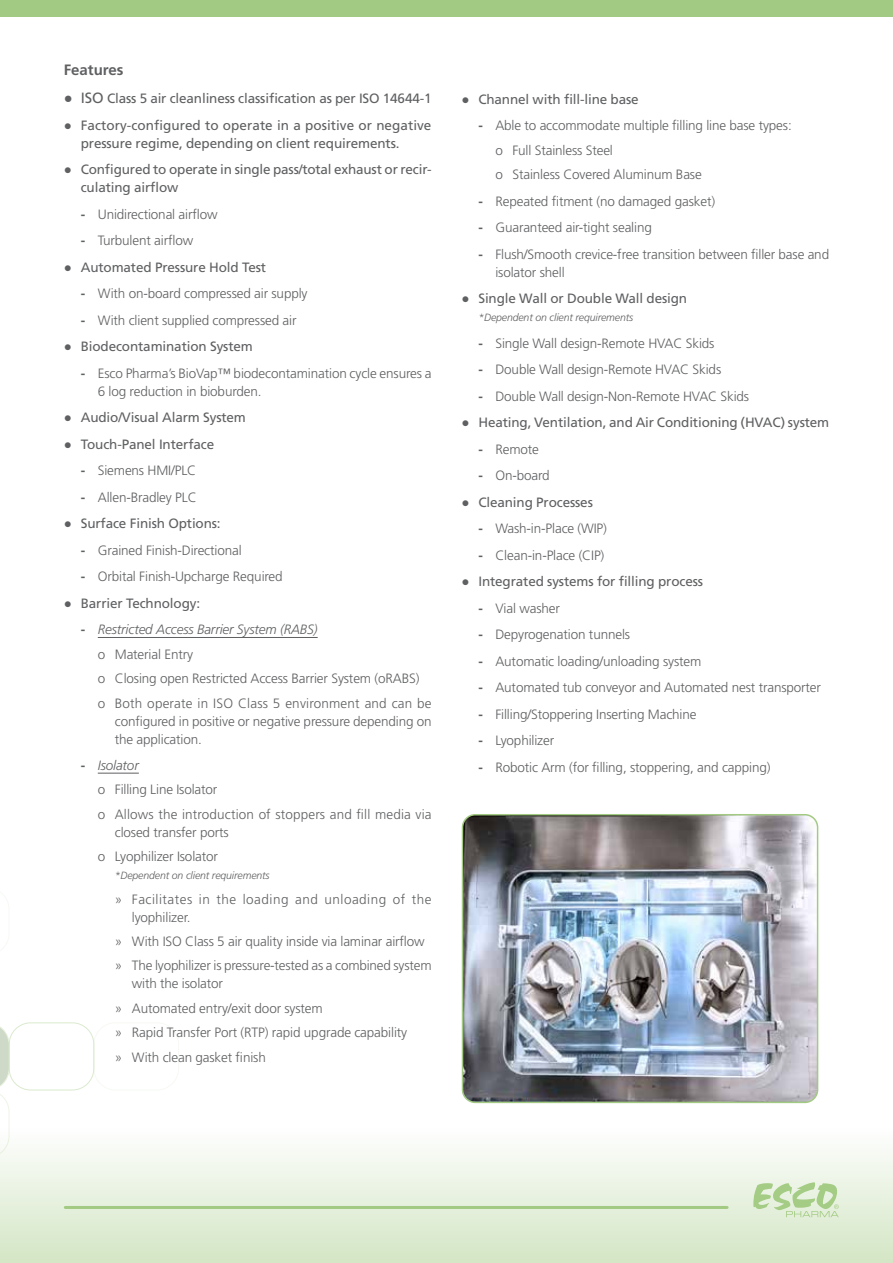
<style>
.page{position:relative;width:893px;height:1263px;background:#fff}
.page>*{position:absolute;margin:0;border:0;box-sizing:border-box;transform-origin:0 0}
.t1{font:700 15px "Frutiger LT Std";color:#5f6062}
.t2{font:300 13.5px/24.5px "Frutiger LT Std";letter-spacing:-.01em;color:#5f6062}
.t3{font:13.5px/18px "Frutiger LT Std";letter-spacing:-.01em;color:#5f6062}
.t4{font:300 13.5px/24.5px "Frutiger LT Std";letter-spacing:.01em;color:#5f6062}
.t5{font:300 13.5px/18px "Frutiger LT Std";letter-spacing:.04em;color:#5f6062}
.t6{font:italic 300 10.5px "Frutiger LT Std";letter-spacing:-.01em;color:#5f6062}
.s1{font-family:"Arial";font-size:14.85px}
.s2{font-size:14.85px}
.s3{font-family:"Arial"}
.s4{font-weight:700}
.s5{font-style:italic}
</style>
<div class="page">
<svg style="left:1px;top:978px;width:892px;height:285px"></svg>
<hr style="left:0;top:978px;width:1px;height:285px;background:#a3ca83">
<svg style="left:0;top:897px;width:9px;height:54px"></svg>
<svg style="left:0;top:1022px;width:9px;height:136px"></svg>
<div style="left:9px;top:1022px;width:85px;height:68px;border:1px solid #a3ca83;border-radius:22px"></div>
<div style="left:94px;top:1022px;width:85px;height:68px;border:1px solid #a3ca83;border-radius:22px"></div>
<hr style="left:65px;top:1206px;width:662px;height:3px;background:#a3ca83">
<svg style="left:753px;top:1182px;width:86px;height:35px;background:#cae1b8"></svg>
<hr style="left:98px;top:637px;width:220px;height:1px;background:#5f6062">
<hr style="left:98px;top:773px;width:41px;height:1px;background:#5f6062">
<img style="left:462px;top:815px;width:356px;height:287px">
<div style="left:462px;top:814px;width:356px;height:289px;border:2px solid #a3ca83;border-radius:13px"></div>
<div style="left:0;top:0;width:893px;height:16px;background:#a3ca83"></div>
<p class="t1" style="left:64px;top:61px;width:61px">Features</p>
<p class="t3" style="left:64px;top:90px;width:369px"><span class="s1">●</span> <span class="s2">ISO</span> Class 5 air cleanliness classification as per ISO 14644-1</p>
<p class="t3" style="left:81px;top:116px;width:352px;text-indent:-17px"><span class="s3">●</span> Factory-configured to operate in a positive or negative pressure regime, depending on client requirements.</p>
<p class="t3" style="left:81px;top:161px;width:352px;text-indent:-17px"><span class="s3">●</span> Configured to operate in single pass/total exhaust or recir&shy;culating airflow</p>
<p class="t2" style="left:81px;top:202px;width:138px"><span class="s4">-</span> Unidirectional airflow</p>
<p class="t2" style="left:81px;top:229px;width:114px"><span class="s4">-</span> Turbulent airflow</p>
<p class="t3" style="left:64px;top:258px;width:204px"><span class="s3">●</span> Automated Pressure Hold Test</p>
<p class="t2" style="left:81px;top:282px;width:228px"><span class="s4">-</span> With on-board compressed air supply</p>
<p class="t2" style="left:81px;top:308px;width:217px"><span class="s4">-</span> With client supplied compressed air</p>
<p class="t3" style="left:64px;top:338px;width:191px"><span class="s3">●</span> Biodecontamination System</p>
<p class="t2" style="left:98px;top:364px;width:335px;line-height:18px;text-indent:-17px"><span class="s4">-</span> Esco Pharma’s BioVap™ biodecontamination cycle ensures a<br>6 log reduction in bioburden.</p>
<p class="t3" style="left:64px;top:409px;width:184px"><span class="s3">●</span> Audio/Visual Alarm System</p>
<p class="t3" style="left:64px;top:435px;width:152px"><span class="s3">●</span> Touch-Panel Interface</p>
<p class="t2" style="left:81px;top:459px;width:117px"><span class="s4">-</span> Siemens HMI/PLC</p>
<p class="t2" style="left:81px;top:485px;width:117px"><span class="s4">-</span> Allen-Bradley PLC</p>
<p class="t3" style="left:64px;top:515px;width:158px"><span class="s3">●</span> Surface Finish Options:</p>
<p class="t2" style="left:81px;top:538px;width:162px"><span class="s4">-</span> Grained Finish-Directional</p>
<p class="t2" style="left:81px;top:565px;width:203px"><span class="s4">-</span> Orbital Finish-Upcharge Required</p>
<p class="t3" style="left:64px;top:594px;width:138px"><span class="s3">●</span> Barrier Technology:</p>
<p class="t2" style="left:98px;top:618px;width:335px;text-indent:-17px"><span class="s4">-</span> <span class="s5">Restricted Access Barrier System (RABS)<br></span>o Material Entry<br>o Closing open Restricted Access Barrier System (oRABS)<br>o Both operate in ISO Class 5 environment and can be</p>
<p class="t2" style="left:115px;top:712px;width:318px;line-height:18px">configured in positive or negative pressure depending on the application.</p>
<p class="t4" style="left:98px;top:753px;width:335px;text-indent:-17px"><span class="s4">-</span> <span class="s5">Isolator<br></span>o Filling Line Isolator<br>o Allows the introduction of stoppers and fill media via</p>
<p class="t2" style="left:98px;top:820px;width:132px;text-indent:17px">closed transfer ports o Lyophilizer Isolator</p>
<p class="t6" style="left:115px;top:870px;width:156px">*Dependent on client requirements</p>
<p class="t5" style="left:132px;top:890px;width:301px;text-indent:-17px">» Facilitates in the loading and unloading of the lyophilizer.</p>
<p class="t2" style="left:115px;top:929px;width:318px">» With ISO Class 5 air quality inside via laminar airflow » The lyophilizer is pressure-tested as a combined system</p>
<p class="t2" style="left:115px;top:972px;width:294px;text-indent:17px">with the isolator<br>» Automated entry/exit door system<br>» Rapid Transfer Port (RTP) rapid upgrade capability » With clean gasket finish</p>
<p class="t3" style="left:461px;top:90px;width:179px"><span class="s3">●</span> Channel with fill-line base</p>
<p class="t2" style="left:495px;top:114px;width:298px;text-indent:-17px"><span class="s4">-</span> Able to accommodate multiple filling line base types: o Full Stainless Steel<br>o Stainless Covered Aluminum Base</p>
<p class="t2" style="left:478px;top:189px;width:238px"><span class="s4">-</span> Repeated fitment (no damaged gasket)</p>
<p class="t2" style="left:478px;top:215px;width:175px"><span class="s4">-</span> Guaranteed air-tight sealing</p>
<p class="t2" style="left:495px;top:245px;width:335px;line-height:18px;text-indent:-17px"><span class="s4">-</span> Flush/Smooth crevice-free transition between filler base and isolator shell</p>
<p class="t3" style="left:461px;top:289px;width:227px"><span class="s3">●</span> Single Wall or Double Wall design</p>
<p class="t6" style="left:478px;top:311px;width:156px">*Dependent on client requirements</p>
<p class="t2" style="left:478px;top:331px;width:238px"><span class="s4">-</span> Single Wall design-Remote HVAC Skids</p>
<p class="t2" style="left:478px;top:357px;width:244px"><span class="s4">-</span> Double Wall design-Remote HVAC Skids</p>
<p class="t2" style="left:478px;top:384px;width:272px"><span class="s4">-</span> Double Wall design-Non-Remote HVAC Skids</p>
<p class="t3" style="left:461px;top:413px;width:369px"><span class="s3">●</span> Heating, Ventilation, and Air Conditioning (HVAC) system</p>
<p class="t2" style="left:478px;top:437px;width:62px"><span class="s4">-</span> Remote</p>
<p class="t2" style="left:478px;top:463px;width:73px"><span class="s4">-</span> On-board</p>
<p class="t3" style="left:461px;top:493px;width:133px"><span class="s3">●</span> Cleaning Processes</p>
<p class="t2" style="left:478px;top:516px;width:130px"><span class="s4">-</span> Wash-in-Place (WIP)</p>
<p class="t2" style="left:478px;top:543px;width:128px"><span class="s4">-</span> Clean-in-Place (CIP)</p>
<p class="t3" style="left:461px;top:572px;width:243px"><span class="s3">●</span> Integrated systems for filling process</p>
<p class="t2" style="left:478px;top:596px;width:83px"><span class="s4">-</span> Vial washer</p>
<p class="t2" style="left:478px;top:622px;width:153px"><span class="s4">-</span> Depyrogenation tunnels</p>
<p class="t2" style="left:478px;top:649px;width:224px"><span class="s4">-</span> Automatic loading/unloading system</p>
<p class="t2" style="left:478px;top:675px;width:344px"><span class="s4">-</span> Automated tub conveyor and Automated nest transporter</p>
<p class="t2" style="left:478px;top:702px;width:220px"><span class="s4">-</span> Filling/Stoppering Inserting Machine</p>
<p class="t2" style="left:478px;top:728px;width:77px"><span class="s4">-</span> Lyophilizer</p>
<p class="t2" style="left:478px;top:755px;width:294px"><span class="s4">-</span> Robotic Arm (for filling, stoppering, and capping)</p>
</div>
